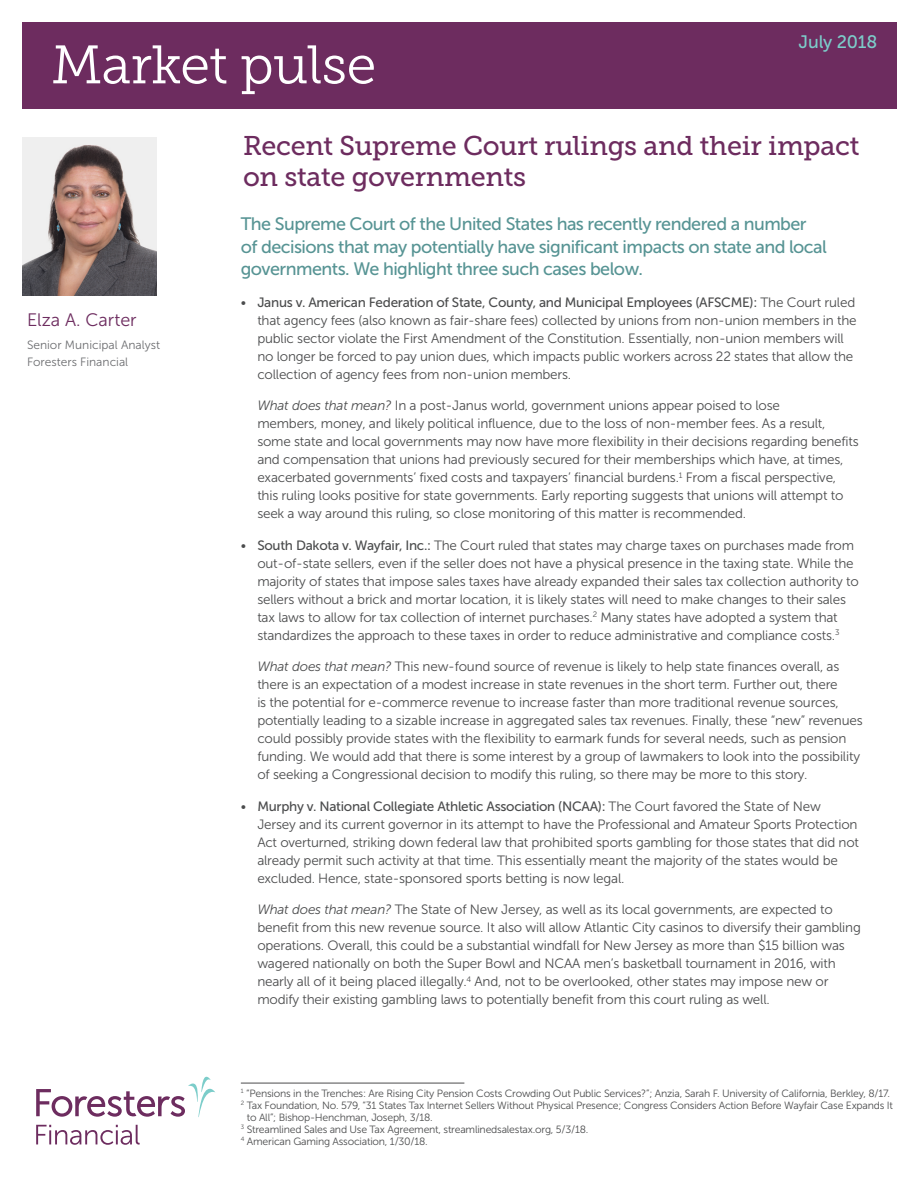
<style>
.page{position:relative;width:918px;height:1188px;background:#fff}
.page>*{position:absolute;margin:0;border:0;box-sizing:border-box;transform-origin:0 0}
.t1{font:54px "Museo Slab 300";letter-spacing:-.01em;color:#fff}
.t2{font:27px/31.5px "Museo Slab 500";letter-spacing:-.01em;color:#6d2c5f}
.t3{font:18px/22.5px "Museo Sans 500";letter-spacing:-.03em;color:#579494}
.t4{font:18px "Museo Sans 300";color:#6d2c5f}
.t5{font:18px "Museo Sans 500";letter-spacing:-.01em;color:#7ccdca}
.t6{font:13.5px/18px "Museo Sans 300";letter-spacing:-.015em;color:#4b4c4d}
.t7{font:13.5px "Museo Sans 500";letter-spacing:-.02em;color:#4b4c4d}
.t8{font:12px/16.5px "Museo Sans 300";color:#6c6d70}
.t9{font:10.5px "Museo Sans 300";letter-spacing:-.02em;color:#4b4c4d}
.s1{font-family:"Museo Sans 300"}
.s2{font-style:italic}
.s3{font-family:"Museo Sans 500"}
</style>
<div class="page">
<div style="left:22px;top:22px;width:874px;height:87px;background:#6d2c5f"></div>
<hr style="left:241px;top:1083px;width:223px;height:1px;background:#4b4c4d">
<img style="left:22px;top:138px;width:134px;height:157px">
<svg style="left:36px;top:1077px;width:179px;height:40px"></svg>
<svg style="left:36px;top:1125px;width:104px;height:20px"></svg>
<h1 class="t1" style="left:51px;top:35px;width:326px">Market pulse</h1>
<h3 class="t5" style="left:799px;top:32px;width:80px">July 2018</h3>
<h3 class="t4" style="left:27px;top:310px;width:111px">Elza A. Carter</h3>
<p class="t8" style="left:27px;top:337px;width:135px">Senior Municipal Analyst<br>Foresters Financial</p>
<h2 class="t2" style="left:243px;top:130px;width:618px">Recent Supreme Court rulings and their impact on state governments</h2>
<h3 class="t3" style="left:241px;top:213px;width:588px">The Supreme Court of the United States has recently rendered a number of decisions that may potentially have significant impacts on state and local governments. We highlight three such cases below.</h3>
<p class="t7" style="left:241px;top:295px;width:616px"><span class="s1">•</span> Janus v. American Federation of State, County, and Municipal Employees (AFSCME): <span class="s1">The Court ruled</span></p>
<p class="t6" style="left:257px;top:311px;width:601px">that agency fees (also known as fair-share fees) collected by unions from non-union members in the public sector violate the First Amendment of the Constitution. Essentially, non-union members will no longer be forced to pay union dues, which impacts public workers across 22 states that allow the collection of agency fees from non-union members.</p>
<p class="t6" style="left:257px;top:397px;width:603px"><span class="s2">What does that mean?</span> In a post-Janus world, government unions appear poised to lose<br>members, money, and likely political influence, due to the loss of non-member fees. As a result, some state and local governments may now have more flexibility in their decisions regarding benefits and compensation that unions had previously secured for their memberships which have, at times, exacerbated governments’ fixed costs and taxpayers’ financial burdens.<sup>1</sup> From a fiscal perspective, this ruling looks positive for state governments. Early reporting suggests that unions will attempt to seek a way around this ruling, so close monitoring of this matter is recommended.</p>
<p class="t6" style="left:257px;top:536px;width:603px;text-indent:-16px">• <span class="s3">South Dakota v. Wayfair, Inc.:</span> The Court ruled that states may charge taxes on purchases made from out-of-state sellers, even if the seller does not have a physical presence in the taxing state. While the majority of states that impose sales taxes have already expanded their sales tax collection authority to sellers without a brick and mortar location, it is likely states will need to make changes to their sales tax laws to allow for tax collection of internet purchases.<sup>2</sup> Many states have adopted a system that standardizes the approach to these taxes in order to reduce administrative and compliance costs.<sup>3</sup></p>
<p class="t6" style="left:257px;top:658px;width:607px"><span class="s2">What does that mean?</span> This new-found source of revenue is likely to help state finances overall, as there is an expectation of a modest increase in state revenues in the short term. Further out, there<br>is the potential for e-commerce revenue to increase faster than more traditional revenue sources, potentially leading to a sizable increase in aggregated sales tax revenues. Finally, these “new” revenues could possibly provide states with the flexibility to earmark funds for several needs, such as pension funding. We would add that there is some interest by a group of lawmakers to look into the possibility of seeking a Congressional decision to modify this ruling, so there may be more to this story.</p>
<p class="t7" style="left:241px;top:799px;width:582px"><span class="s1">•</span> Murphy v. National Collegiate Athletic Association (NCAA): <span class="s1">The Court favored the State of New</span></p>
<p class="t6" style="left:257px;top:815px;width:603px">Jersey and its current governor in its attempt to have the Professional and Amateur Sports Protection Act overturned, striking down federal law that prohibited sports gambling for those states that did not already permit such activity at that time. This essentially meant the majority of the states would be excluded. Hence, state-sponsored sports betting is now legal.</p>
<p class="t6" style="left:257px;top:901px;width:605px"><span class="s2">What does that mean?</span> The State of New Jersey, as well as its local governments, are expected to benefit from this new revenue source. It also will allow Atlantic City casinos to diversify their gambling operations. Overall, this could be a substantial windfall for New Jersey as more than $15 billion was wagered nationally on both the Super Bowl and NCAA men’s basketball tournament in 2016, with nearly all of it being placed illegally.<sup>4</sup> And, not to be overlooked, other states may impose new or modify their existing gambling laws to potentially benefit from this court ruling as well.</p>
<p class="t9" style="left:241px;top:1088px;width:651px"><sup>1</sup> “Pensions in the Trenches: Are Rising City Pension Costs Crowding Out Public Services?”; Anzia, Sarah F. University of California, Berkley, 8/17.</p>
<p class="t9" style="left:241px;top:1100px;width:654px"><sup>2</sup> Tax Foundation, No. 579, “31 States Tax Internet Sellers Without Physical Presence; Congress Considers Action Before Wayfair Case Expands It</p>
<p class="t9" style="left:247px;top:1112px;width:188px">to All”; Bishop-Henchman, Joseph, 3/18.</p>
<p class="t9" style="left:241px;top:1124px;width:349px"><sup>3</sup> Streamlined Sales and Use Tax Agreement, streamlinedsalestax.org, 5/3/18.</p>
<p class="t9" style="left:241px;top:1136px;width:188px"><sup>4</sup> American Gaming Association, 1/30/18.</p>
</div>
